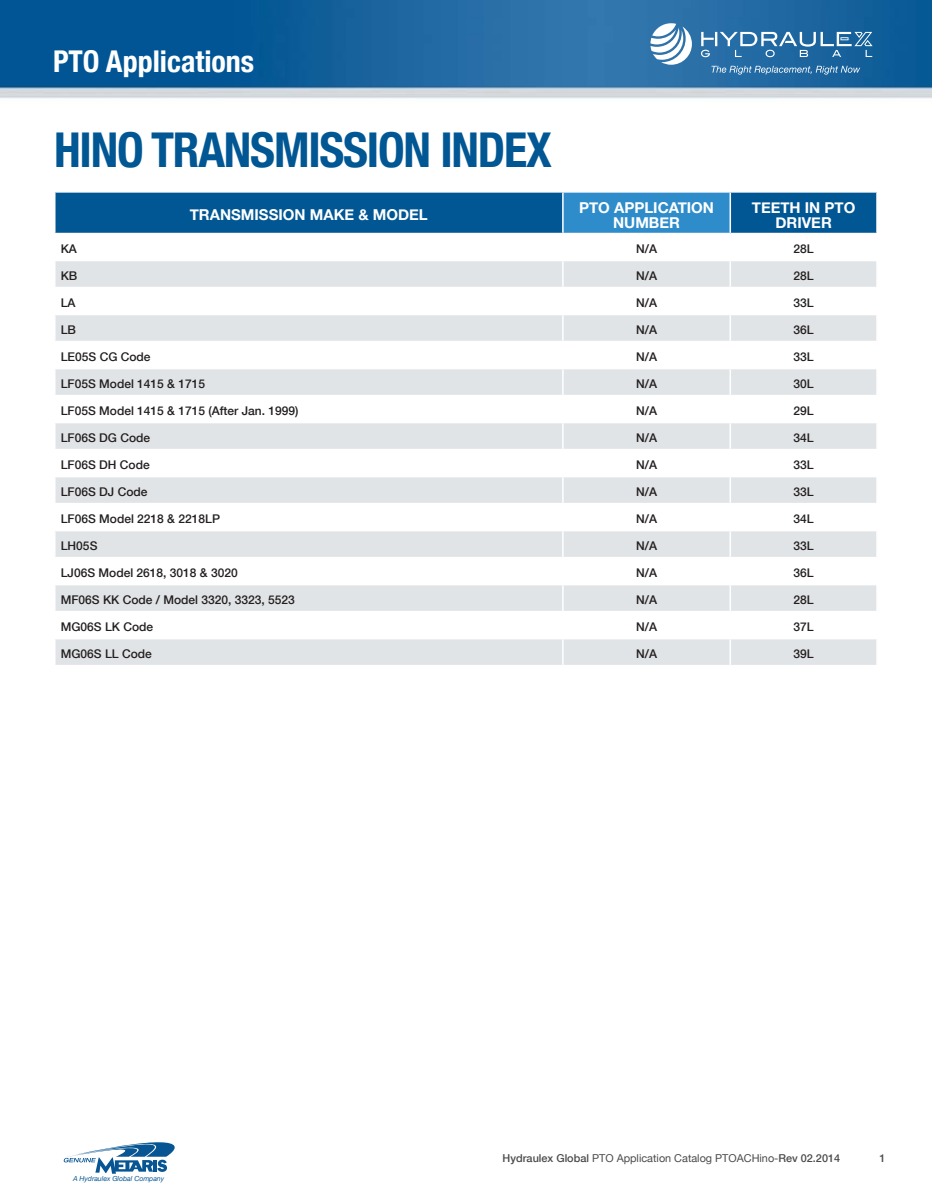
<style>
.page{position:relative;width:932px;height:1202px;background:#fff}
.page>*{position:absolute;margin:0;border:0;box-sizing:border-box;transform-origin:0 0}
.t1{font:700 condensed 48px "Helvetica Neue";letter-spacing:-.025em;color:#005794}
.t2{font:700 condensed 30px "Helvetica Neue";color:#fff}
.t3{font:700 15px/15px "Helvetica Neue";color:#fff;text-align:center}
.t4{font:500 12px "Helvetica Neue";color:#231f20}
.t5{font:10.8px "Helvetica Neue";color:#4c4b4b}
.t6{font:500 10.8px "Helvetica Neue";color:#4c4b4b}
.t7{font:italic 6.9px "Helvetica Neue";color:#075592}
.s1{font-weight:500}
</style>
<div class="page">
<img style="left:0;top:0;width:932px;height:1174px">
<svg style="left:650px;top:23px;width:42px;height:42px"></svg>
<svg style="left:711px;top:66px;width:149px;height:9px"></svg>
<svg style="left:701px;top:32px;width:171px;height:25px"></svg>
<svg style="left:63px;top:1132px;width:124px;height:41px"></svg>
<hr style="left:54px;top:191px;width:509px;height:2px;background:#fff">
<hr style="left:54px;top:193px;width:2px;height:40px;background:#fff">
<hr style="left:563px;top:191px;width:167px;height:2px;background:#fff">
<hr style="left:730px;top:191px;width:147px;height:2px;background:#fff">
<hr style="left:876px;top:193px;width:2px;height:40px;background:#fff">
<hr style="left:54px;top:233px;width:509px;height:1px;background:#fff">
<hr style="left:54px;top:234px;width:2px;height:26px;background:#fff">
<hr style="left:876px;top:234px;width:2px;height:26px;background:#fff">
<hr style="left:54px;top:260px;width:509px;height:1px;background:#fff">
<hr style="left:54px;top:261px;width:2px;height:26px;background:#fff">
<hr style="left:876px;top:261px;width:2px;height:26px;background:#fff">
<hr style="left:54px;top:287px;width:509px;height:1px;background:#fff">
<hr style="left:54px;top:288px;width:2px;height:26px;background:#fff">
<hr style="left:876px;top:288px;width:2px;height:26px;background:#fff">
<hr style="left:54px;top:314px;width:509px;height:1px;background:#fff">
<hr style="left:54px;top:315px;width:2px;height:26px;background:#fff">
<hr style="left:876px;top:315px;width:2px;height:26px;background:#fff">
<hr style="left:54px;top:341px;width:509px;height:1px;background:#fff">
<hr style="left:54px;top:342px;width:2px;height:26px;background:#fff">
<hr style="left:876px;top:342px;width:2px;height:26px;background:#fff">
<hr style="left:54px;top:368px;width:509px;height:1px;background:#fff">
<hr style="left:54px;top:369px;width:2px;height:26px;background:#fff">
<hr style="left:876px;top:369px;width:2px;height:26px;background:#fff">
<hr style="left:54px;top:395px;width:509px;height:1px;background:#fff">
<hr style="left:54px;top:396px;width:2px;height:26px;background:#fff">
<hr style="left:876px;top:396px;width:2px;height:26px;background:#fff">
<hr style="left:54px;top:422px;width:509px;height:1px;background:#fff">
<hr style="left:54px;top:423px;width:2px;height:26px;background:#fff">
<hr style="left:876px;top:423px;width:2px;height:26px;background:#fff">
<hr style="left:54px;top:449px;width:509px;height:1px;background:#fff">
<hr style="left:54px;top:450px;width:2px;height:26px;background:#fff">
<hr style="left:876px;top:450px;width:2px;height:26px;background:#fff">
<hr style="left:54px;top:476px;width:509px;height:1px;background:#fff">
<hr style="left:54px;top:477px;width:2px;height:26px;background:#fff">
<hr style="left:876px;top:477px;width:2px;height:26px;background:#fff">
<hr style="left:54px;top:503px;width:509px;height:1px;background:#fff">
<hr style="left:54px;top:504px;width:2px;height:26px;background:#fff">
<hr style="left:876px;top:504px;width:2px;height:26px;background:#fff">
<hr style="left:54px;top:530px;width:509px;height:1px;background:#fff">
<hr style="left:54px;top:531px;width:2px;height:26px;background:#fff">
<hr style="left:876px;top:531px;width:2px;height:26px;background:#fff">
<hr style="left:54px;top:557px;width:509px;height:1px;background:#fff">
<hr style="left:54px;top:558px;width:2px;height:26px;background:#fff">
<hr style="left:876px;top:558px;width:2px;height:26px;background:#fff">
<hr style="left:54px;top:584px;width:509px;height:1px;background:#fff">
<hr style="left:54px;top:585px;width:2px;height:26px;background:#fff">
<hr style="left:876px;top:585px;width:2px;height:26px;background:#fff">
<hr style="left:54px;top:611px;width:509px;height:1px;background:#fff">
<hr style="left:54px;top:612px;width:2px;height:26px;background:#fff">
<hr style="left:876px;top:612px;width:2px;height:26px;background:#fff">
<hr style="left:54px;top:638px;width:509px;height:1px;background:#fff">
<hr style="left:54px;top:639px;width:2px;height:26px;background:#fff">
<svg style="left:55px;top:192px;width:822px;height:473px"></svg>
<hr style="left:730px;top:638px;width:147px;height:1px;background:#fff">
<hr style="left:729px;top:639px;width:2px;height:26px;background:#fff">
<hr style="left:876px;top:639px;width:2px;height:26px;background:#fff">
<hr style="left:54px;top:665px;width:509px;height:1px;background:#fff">
<hr style="left:563px;top:665px;width:167px;height:1px;background:#fff">
<hr style="left:730px;top:665px;width:147px;height:1px;background:#fff">
<h2 class="t2" style="left:53px;top:37px;width:203px">PTO Applications</h2>
<h1 class="t1" style="left:54px;top:110px;width:499px">HINO TRANSMISSION INDEX</h1>
<p class="t3" style="left:190px;top:208px;width:240px">TRANSMISSION MAKE &amp; MODEL</p>
<p class="t3" style="left:579px;top:200px;width:137px">PTO APPLICATION<br>NUMBER</p>
<p class="t3" style="left:752px;top:200px;width:105px">TEETH IN PTO<br>DRIVER</p>
<p class="t4" style="left:61px;top:239px;width:18px">KA</p>
<p class="t4" style="left:636px;top:239px;width:22px">N/A</p>
<p class="t4" style="left:793px;top:239px;width:22px">28L</p>
<p class="t4" style="left:61px;top:266px;width:18px">KB</p>
<p class="t4" style="left:636px;top:266px;width:22px">N/A</p>
<p class="t4" style="left:793px;top:266px;width:22px">28L</p>
<p class="t4" style="left:61px;top:293px;width:16px">LA</p>
<p class="t4" style="left:636px;top:293px;width:22px">N/A</p>
<p class="t4" style="left:793px;top:293px;width:22px">33L</p>
<p class="t4" style="left:61px;top:320px;width:17px">LB</p>
<p class="t4" style="left:636px;top:320px;width:22px">N/A</p>
<p class="t4" style="left:793px;top:320px;width:22px">36L</p>
<p class="t4" style="left:61px;top:347px;width:91px">LE05S CG Code</p>
<p class="t4" style="left:636px;top:347px;width:22px">N/A</p>
<p class="t4" style="left:793px;top:347px;width:22px">33L</p>
<p class="t4" style="left:61px;top:374px;width:146px">LF05S Model 1415 &amp; 1715</p>
<p class="t4" style="left:636px;top:374px;width:22px">N/A</p>
<p class="t4" style="left:793px;top:374px;width:22px">30L</p>
<p class="t4" style="left:61px;top:401px;width:239px">LF05S Model 1415 &amp; 1715 (After Jan. 1999)</p>
<p class="t4" style="left:636px;top:401px;width:22px">N/A</p>
<p class="t4" style="left:793px;top:401px;width:22px">29L</p>
<p class="t4" style="left:61px;top:428px;width:91px">LF06S DG Code</p>
<p class="t4" style="left:636px;top:428px;width:22px">N/A</p>
<p class="t4" style="left:793px;top:428px;width:22px">34L</p>
<p class="t4" style="left:61px;top:455px;width:90px">LF06S DH Code</p>
<p class="t4" style="left:636px;top:455px;width:22px">N/A</p>
<p class="t4" style="left:793px;top:455px;width:22px">33L</p>
<p class="t4" style="left:61px;top:482px;width:88px">LF06S DJ Code</p>
<p class="t4" style="left:636px;top:482px;width:22px">N/A</p>
<p class="t4" style="left:793px;top:482px;width:22px">33L</p>
<p class="t4" style="left:61px;top:509px;width:161px">LF06S Model 2218 &amp; 2218LP</p>
<p class="t4" style="left:636px;top:509px;width:22px">N/A</p>
<p class="t4" style="left:793px;top:509px;width:22px">34L</p>
<p class="t4" style="left:61px;top:536px;width:38px">LH05S</p>
<p class="t4" style="left:636px;top:536px;width:22px">N/A</p>
<p class="t4" style="left:793px;top:536px;width:22px">33L</p>
<p class="t4" style="left:61px;top:563px;width:178px">LJ06S Model 2618, 3018 &amp; 3020</p>
<p class="t4" style="left:636px;top:563px;width:22px">N/A</p>
<p class="t4" style="left:793px;top:563px;width:22px">36L</p>
<p class="t4" style="left:61px;top:590px;width:236px">MF06S KK Code / Model 3320, 3323, 5523</p>
<p class="t4" style="left:636px;top:590px;width:22px">N/A</p>
<p class="t4" style="left:793px;top:590px;width:22px">28L</p>
<p class="t4" style="left:61px;top:617px;width:94px">MG06S LK Code</p>
<p class="t4" style="left:636px;top:617px;width:22px">N/A</p>
<p class="t4" style="left:793px;top:617px;width:22px">37L</p>
<p class="t4" style="left:61px;top:644px;width:93px">MG06S LL Code</p>
<p class="t4" style="left:636px;top:644px;width:22px">N/A</p>
<p class="t4" style="left:793px;top:644px;width:22px">39L</p>
<p class="t7" style="left:73px;top:1173px;width:93px">A Hydraulex Global Company</p>
<p class="t5" style="left:502px;top:1150px;width:339px"><span class="s1">Hydraulex Global</span> PTO Application Catalog PTOACHino-<span class="s1">Rev 02.2014</span></p>
<p class="t6" style="left:879px;top:1149px;width:8px">1</p>
</div>
